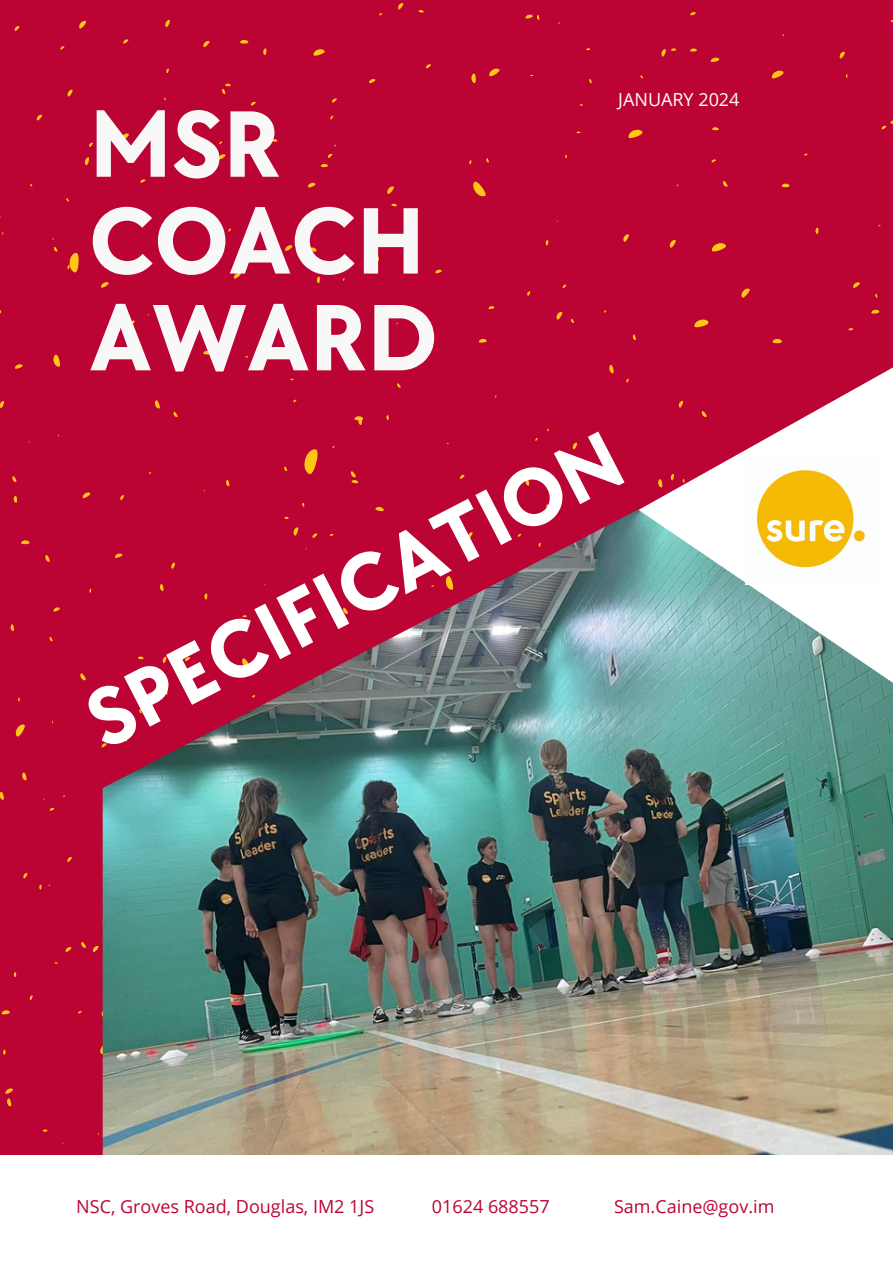
<style>
.page{position:relative;width:893px;height:1264px;background:#fff}
.page>*{position:absolute;margin:0;border:0;box-sizing:border-box;transform-origin:0 0}
.t1{font:700 97.5px "TT Chocolates";color:#f8f8f8}
.t2{font:700 84px "TT Chocolates";color:#fff}
.t3{font:18px "Open Sans";color:#bc0434}
.t4{font:18px "Open Sans";color:#fff}
</style>
<div class="page">
<div style="left:0;top:0;width:892px;height:1154px;background:#bc0434"></div>
<svg style="left:611px;top:362px;width:281px;height:147px;fill:#bc0434"></svg>
<img style="left:103px;top:509px;width:789px;height:645px">
<img style="left:745px;top:456px;width:135px;height:128px">
<p class="t1" style="left:89px;top:89px;width:193px">MSR</p>
<p class="t1" style="left:89px;top:186px;width:337px">COACH</p>
<p class="t1" style="left:89px;top:282px;width:350px">AWARD</p>
<p class="t4" style="left:618px;top:87px;width:123px">JANUARY 2024</p>
<p class="t2" style="left:70px;top:681px;width:592px;rotate:-27deg">SPECIFICATION</p>
<p class="t3" style="left:76px;top:1193px;width:299px">NSC, Groves Road, Douglas, IM2 1JS</p>
<p class="t3" style="left:432px;top:1193px;width:119px">01624 688557</p>
<p class="t3" style="left:614px;top:1193px;width:162px">Sam.Caine@gov.im</p>
</div>
